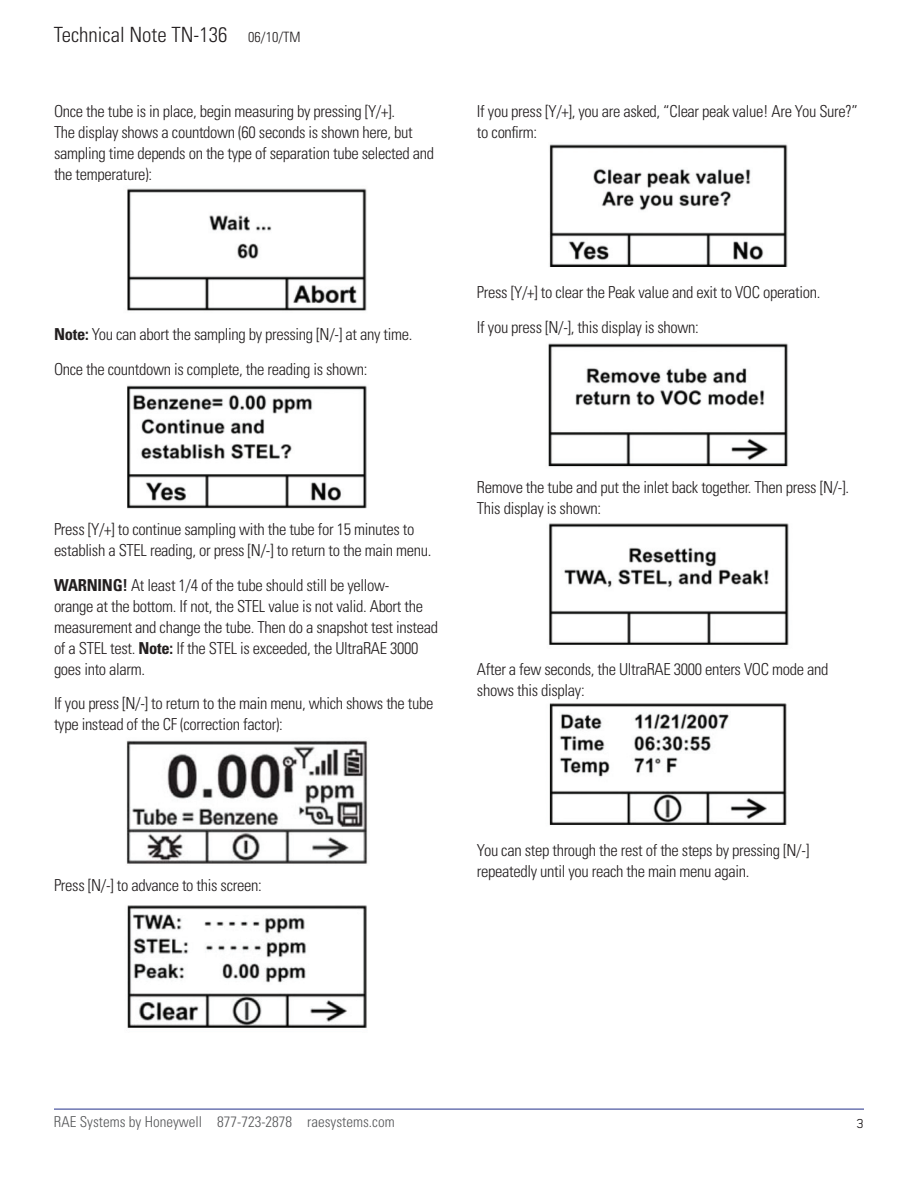
<style>
.page{position:relative;width:918px;height:1188px;background:#fff}
.page>*{position:absolute;margin:0;border:0;box-sizing:border-box;transform-origin:0 0}
.t1{font:300 condensed 21px "Univers LT Std";color:#231f20}
.body_copy{font:300 condensed 16.5px/21px "Univers LT Std";letter-spacing:-.02em;color:#231f20}
.t2{font:300 condensed 15px "Univers LT Std";color:#57585a}
.t3{font:15px "Blender";color:#231f20}
.s1{font-size:14.25px}
.s2{font-weight:700}
</style>
<div class="page">
<hr style="left:54px;top:1109px;width:810px;height:1px;background:#24318b">
<img style="left:127px;top:188px;width:240px;height:123px">
<img style="left:127px;top:385px;width:240px;height:124px">
<img style="left:126px;top:740px;width:242px;height:124px">
<img style="left:127px;top:905px;width:240px;height:123px">
<img style="left:549px;top:144px;width:239px;height:123px">
<img style="left:548px;top:343px;width:240px;height:124px">
<img style="left:548px;top:523px;width:241px;height:122px">
<img style="left:549px;top:703px;width:238px;height:122px">
<p class="t1" style="left:54px;top:22px;width:248px">Technical Note TN-136 <span class="s1">06/10/TM</span></p>
<p class="body_copy" style="left:54px;top:100px;width:382px">Once the tube is in place, begin measuring by pressing [Y/+].<br>The display shows a countdown (60 seconds is shown here, but sampling time depends on the type of separation tube selected and the temperature):</p>
<p class="body_copy" style="left:477px;top:100px;width:383px">If you press [Y/+], you are asked, “Clear peak value! Are You Sure?” to confirm:</p>
<p class="body_copy" style="left:54px;top:324px;width:360px"><span class="s2">Note:</span> You can abort the sampling by pressing [N/-] at any time.</p>
<p class="body_copy" style="left:54px;top:358px;width:315px">Once the countdown is complete, the reading is shown:</p>
<p class="body_copy" style="left:477px;top:282px;width:345px">Press [Y/+] to clear the Peak value and exit to VOC operation.</p>
<p class="body_copy" style="left:477px;top:316px;width:223px">If you press [N/-], this display is shown:</p>
<p class="body_copy" style="left:54px;top:519px;width:379px">Press [Y/+] to continue sampling with the tube for 15 minutes to establish a STEL reading, or press [N/-] to return to the main menu.</p>
<p class="body_copy" style="left:54px;top:574px;width:386px"><span class="s2">WARNING!</span> At least 1/4 of the tube should still be yellow-<br>orange at the bottom. If not, the STEL value is not valid. Abort the measurement and change the tube. Then do a snapshot test instead of a STEL test. <span class="s2">Note:</span> If the STEL is exceeded, the UltraRAE 3000 goes into alarm.</p>
<p class="body_copy" style="left:54px;top:693px;width:381px">If you press [N/-] to return to the main menu, which shows the tube type instead of the CF (correction factor):</p>
<p class="body_copy" style="left:477px;top:477px;width:374px">Remove the tube and put the inlet back together. Then press [N/-].<br>This display is shown:</p>
<p class="body_copy" style="left:477px;top:658px;width:353px">After a few seconds, the UltraRAE 3000 enters VOC mode and shows this display:</p>
<p class="body_copy" style="left:54px;top:874px;width:209px">Press [N/-] to advance to this screen:</p>
<p class="body_copy" style="left:477px;top:840px;width:334px">You can step through the rest of the steps by pressing [N/-] repeatedly until you reach the main menu again.</p>
<p class="t2" style="left:54px;top:1113px;width:342px">RAE Systems by Honeywell 877-723-2878 raesystems.com</p>
<p class="t3" style="left:856px;top:1115px;width:9px">3</p>
</div>
